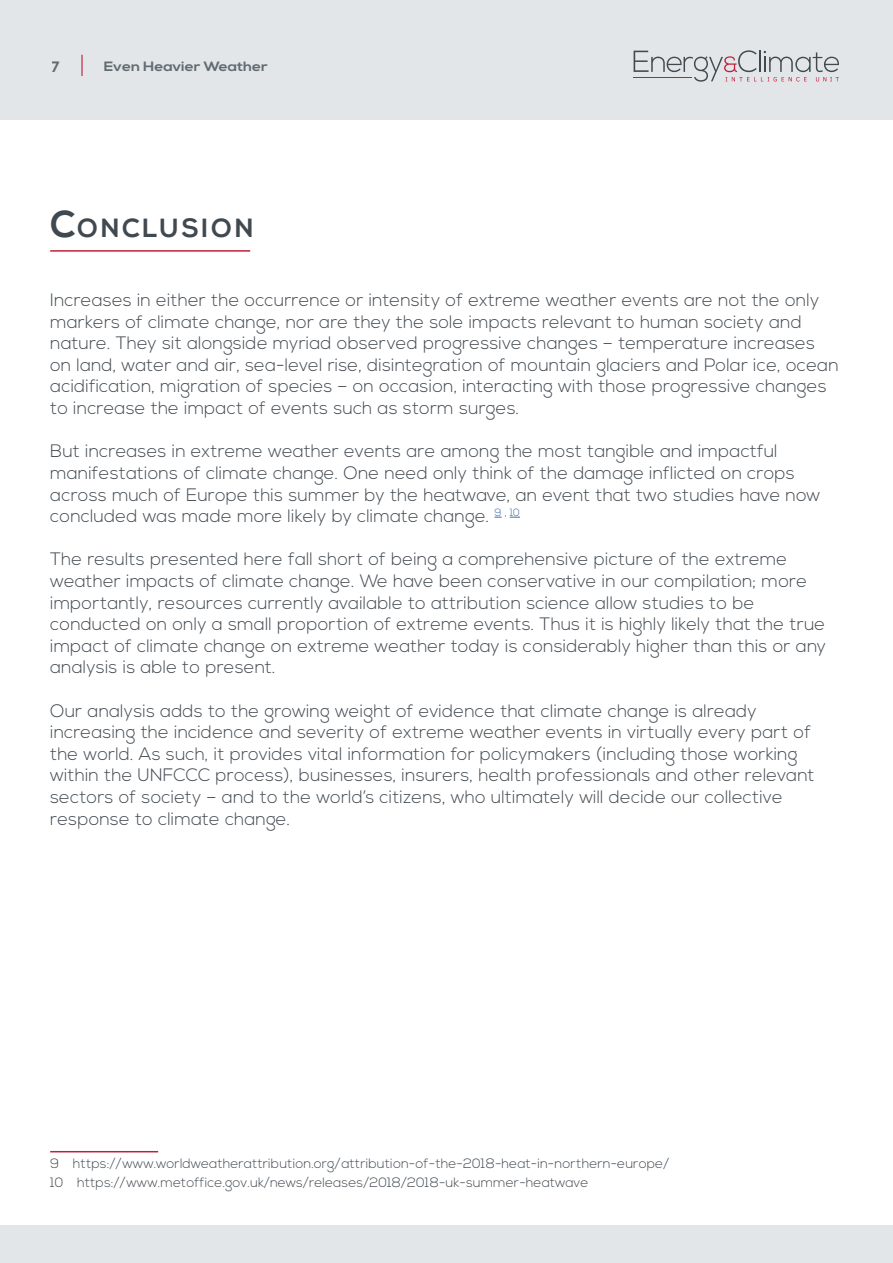
<style>
.page{position:relative;width:893px;height:1263px;background:#fff}
.page>*{position:absolute;margin:0;border:0;box-sizing:border-box;transform-origin:0 0}
.t1{font:700 26.25px "Nexa";letter-spacing:.1em;color:#414950}
.t2{font:300 18px/21.6px "Nexa";letter-spacing:.01em;color:#414950}
.t3{font:700 15px "Nexa";color:#2a363f}
.t4{font:300 13.5px "Nexa";letter-spacing:.01em;color:#414950}
.t5{font:700 13.5px "Nexa";color:#2a363f;scale:1.14 1}
.s1{font-size:37.5px}
</style>
<div class="page">
<hr style="left:50px;top:250px;width:200px;height:2px;background:#c21e3c">
<div style="left:0;top:0;width:893px;height:119px;background:#e2e6e8"></div>
<hr style="left:81px;top:55px;width:2px;height:21px;background:#c21e3c">
<svg style="left:634px;top:50px;width:205px;height:32px"></svg>
<div style="left:0;top:1225px;width:893px;height:38px;background:#e2e6e8"></div>
<hr style="left:892px;top:0;width:1px;height:1263px;background:#e2e6e8">
<hr style="left:50px;top:1151px;width:108px;height:1px;background:#c21e3c">
<p class="t3" style="left:52px;top:59px;width:10px">7</p>
<p class="t5" style="left:104px;top:59px;width:145px">Even Heavier Weather</p>
<p class="t1" style="left:50px;top:213px;width:205px"><span class="s1">C</span>ONCLUSION</p>
<p class="t2" style="left:50px;top:290px;width:790px">Increases in either the occurrence or intensity of extreme weather events are not the only markers of climate change, nor are they the sole impacts relevant to human society and nature. They sit alongside myriad observed progressive changes – temperature increases on land, water and air, sea-level rise, disintegration of mountain glaciers and Polar ice, ocean acidification, migration of species – on occasion, interacting with those progressive changes to increase the impact of events such as storm surges.</p>
<p class="t2" style="left:50px;top:441px;width:729px">But increases in extreme weather events are among the most tangible and impactful</p>
<p class="t2" style="left:50px;top:463px;width:772px">manifestations of climate change. One need only think of the damage inflicted on crops across much of Europe this summer by the heatwave, an event that two studies have now concluded was made more likely by climate change. <sup>9</sup> <sup>,</sup> <sup>10</sup></p>
<p class="t2" style="left:50px;top:549px;width:758px">The results presented here fall short of being a comprehensive picture of the extreme weather impacts of climate change. We have been conservative in our compilation; more importantly, resources currently available to attribution science allow studies to be</p>
<p class="t2" style="left:50px;top:614px;width:778px;text-align:justify">conducted on only a small proportion of extreme events. Thus it is highly likely that the true impact of climate change on extreme weather today is considerably higher than this or any analysis is able to present.</p>
<p class="t2" style="left:50px;top:700px;width:708px">Our analysis adds to the growing weight of evidence that climate change is already</p>
<p class="t2" style="left:50px;top:722px;width:766px">increasing the incidence and severity of extreme weather events in virtually every part of the world. As such, it provides vital information for policymakers (including those working within the UNFCCC process), businesses, insurers, health professionals and other relevant sectors of society – and to the world’s citizens, who ultimately will decide our collective</p>
<p class="t2" style="left:50px;top:808px;width:242px">response to climate change.</p>
<p class="t4" style="left:50px;top:1155px;width:621px">9 https://www.worldweatherattribution.org/attribution-of-the-2018-heat-in-northern-europe/</p>
<p class="t4" style="left:50px;top:1175px;width:540px">10 https://www.metoffice.gov.uk/news/releases/2018/2018-uk-summer-heatwave</p>
</div>
